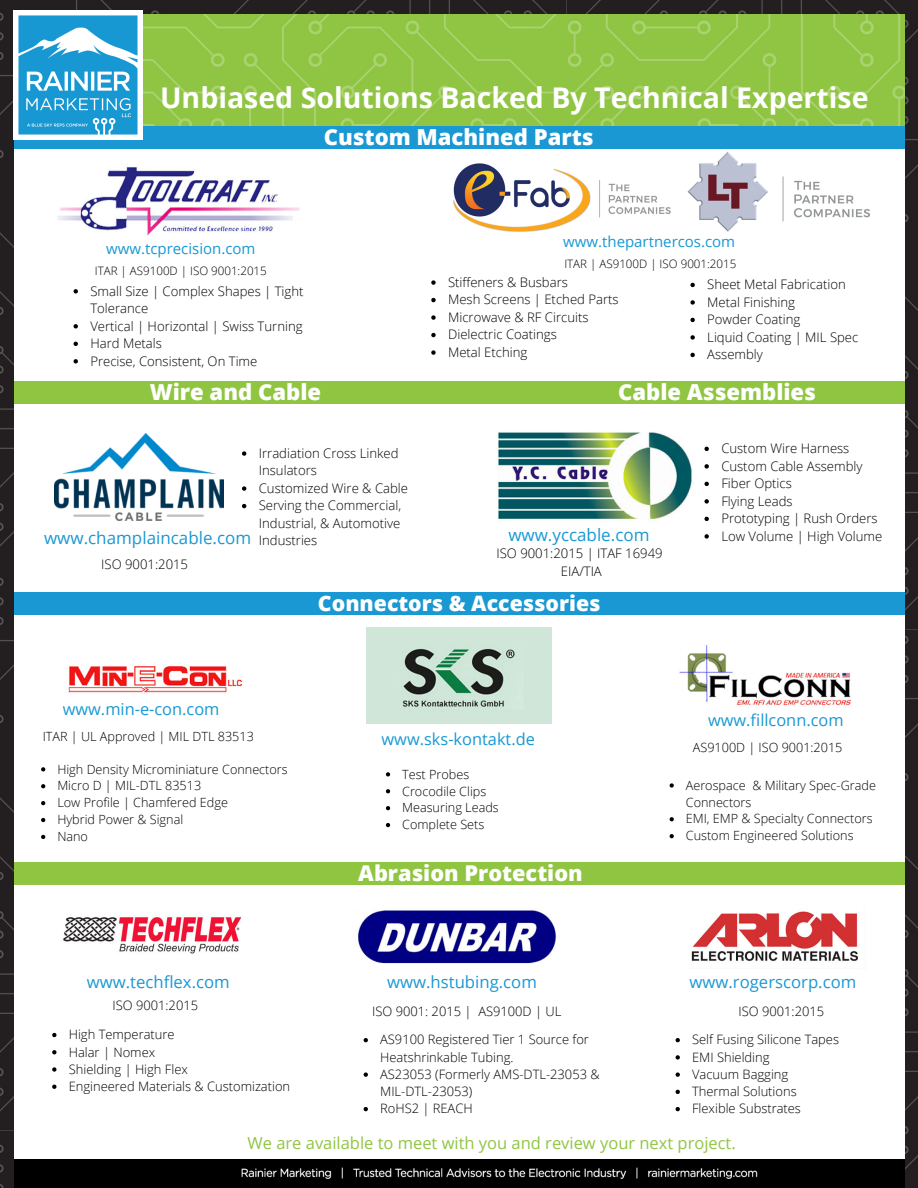
<style>
.page{position:relative;width:918px;height:1188px;background:#fff}
.page>*{position:absolute;margin:0;border:0;box-sizing:border-box;transform-origin:0 0}
.t1{font:700 28.5px "Open Sans";color:#fff}
.t2{font:800 22.05px "Open Sans";color:#fff}
.t3{font:800 21.75px "Open Sans";color:#fff}
.t4{font:800 21.3px "Open Sans";color:#fff}
.t5{font:16.95px "Open Sans";color:#1998d3}
.t6{font:16.65px "Open Sans";color:#1998d3}
.t7{font:16.5px "Open Sans";color:#90c542}
.t8{font:16.35px "Open Sans";color:#1998d3}
.t9{font:15px "Open Sans";color:#1998d3}
.t10{font:300 13.2px/17.5px "Open Sans";color:#000}
.t11{font:300 13.05px/17.5px "Open Sans";color:#000}
.t12{font:300 12.9px/17.2px "Open Sans";color:#000}
.t13{font:300 12.6px/17px "Open Sans";color:#000}
.t14{font:300 11.55px "Open Sans";color:#000}
</style>
<div class="page">
<img style="left:358px;top:910px;width:199px;height:54px">
<div style="left:510px;top:862px;width:408px;height:23px;background:#90c542"></div>
<img style="left:445px;top:403px;width:299px;height:119px">
<img style="left:691px;top:911px;width:167px;height:51px">
<img style="left:14px;top:1159px;width:891px;height:29px">
<img style="left:68px;top:666px;width:174px;height:27px">
<img style="left:366px;top:628px;width:186px;height:95px">
<img style="left:63px;top:915px;width:179px;height:39px">
<img style="left:143px;top:13px;width:762px;height:113px">
<img style="left:57px;top:167px;width:243px;height:69px">
<img style="left:55px;top:434px;width:168px;height:87px">
<img style="left:679px;top:645px;width:173px;height:61px">
<img style="left:0;top:566px;width:14px;height:622px">
<img style="left:905px;top:629px;width:13px;height:559px">
<img style="left:905px;top:13px;width:13px;height:616px">
<img style="left:567px;top:0;width:351px;height:13px">
<div style="left:14px;top:0;width:553px;height:13px;background:#231f20"></div>
<div style="left:519px;top:126px;width:399px;height:23px;background:#1998d3"></div>
<div style="left:493px;top:593px;width:425px;height:22px;background:#1998d3"></div>
<div style="left:13px;top:126px;width:510px;height:23px;background:#1998d3"></div>
<div style="left:4px;top:593px;width:493px;height:22px;background:#1998d3"></div>
<div style="left:514px;top:381px;width:404px;height:22px;background:#90c542"></div>
<div style="left:7px;top:381px;width:510px;height:22px;background:#90c542"></div>
<div style="left:12px;top:862px;width:502px;height:23px;background:#90c542"></div>
<img style="left:453px;top:163px;width:218px;height:69px">
<img style="left:687px;top:151px;width:183px;height:81px">
<img style="left:0;top:0;width:14px;height:566px">
<img style="left:13px;top:10px;width:130px;height:130px">
<svg style="left:242px;top:451px;width:4px;height:5px"></svg>
<svg style="left:242px;top:486px;width:4px;height:5px"></svg>
<svg style="left:242px;top:504px;width:4px;height:4px"></svg>
<svg style="left:74px;top:289px;width:4px;height:5px"></svg>
<svg style="left:74px;top:324px;width:4px;height:5px"></svg>
<svg style="left:74px;top:342px;width:4px;height:4px"></svg>
<svg style="left:74px;top:359px;width:4px;height:5px"></svg>
<svg style="left:41px;top:767px;width:4px;height:4px"></svg>
<svg style="left:41px;top:784px;width:4px;height:4px"></svg>
<svg style="left:41px;top:801px;width:4px;height:4px"></svg>
<svg style="left:41px;top:818px;width:4px;height:4px"></svg>
<svg style="left:41px;top:835px;width:4px;height:4px"></svg>
<svg style="left:670px;top:783px;width:4px;height:5px"></svg>
<svg style="left:670px;top:817px;width:4px;height:4px"></svg>
<svg style="left:670px;top:834px;width:4px;height:4px"></svg>
<svg style="left:690px;top:283px;width:5px;height:4px"></svg>
<svg style="left:690px;top:300px;width:5px;height:5px"></svg>
<svg style="left:690px;top:318px;width:5px;height:4px"></svg>
<svg style="left:690px;top:335px;width:5px;height:5px"></svg>
<svg style="left:690px;top:353px;width:5px;height:4px"></svg>
<svg style="left:52px;top:1033px;width:4px;height:4px"></svg>
<svg style="left:52px;top:1050px;width:4px;height:4px"></svg>
<svg style="left:52px;top:1067px;width:4px;height:5px"></svg>
<svg style="left:52px;top:1085px;width:4px;height:4px"></svg>
<svg style="left:364px;top:1038px;width:4px;height:4px"></svg>
<svg style="left:364px;top:1072px;width:4px;height:5px"></svg>
<svg style="left:364px;top:1107px;width:4px;height:4px"></svg>
<svg style="left:676px;top:1038px;width:4px;height:4px"></svg>
<svg style="left:676px;top:1055px;width:4px;height:5px"></svg>
<svg style="left:676px;top:1072px;width:4px;height:5px"></svg>
<svg style="left:676px;top:1090px;width:4px;height:4px"></svg>
<svg style="left:676px;top:1107px;width:4px;height:4px"></svg>
<svg style="left:386px;top:772px;width:4px;height:4px"></svg>
<svg style="left:386px;top:789px;width:4px;height:4px"></svg>
<svg style="left:386px;top:806px;width:4px;height:4px"></svg>
<svg style="left:386px;top:823px;width:4px;height:4px"></svg>
<svg style="left:704px;top:447px;width:5px;height:4px"></svg>
<svg style="left:704px;top:464px;width:5px;height:5px"></svg>
<svg style="left:704px;top:482px;width:5px;height:4px"></svg>
<svg style="left:704px;top:499px;width:5px;height:5px"></svg>
<svg style="left:704px;top:517px;width:5px;height:4px"></svg>
<svg style="left:704px;top:534px;width:5px;height:5px"></svg>
<svg style="left:431px;top:280px;width:5px;height:5px"></svg>
<svg style="left:431px;top:298px;width:5px;height:4px"></svg>
<svg style="left:431px;top:315px;width:5px;height:5px"></svg>
<svg style="left:431px;top:333px;width:5px;height:4px"></svg>
<svg style="left:431px;top:350px;width:5px;height:5px"></svg>
<p class="t1" style="left:160px;top:78px;width:710px">Unbiased Solutions Backed By Technical Expertise</p>
<p class="t2" style="left:324px;top:121px;width:271px">Custom Machined Parts</p>
<p class="t9" style="left:106px;top:238px;width:151px">www.tcprecision.com</p>
<p class="t14" style="left:95px;top:262px;width:174px">ITAR | AS9100D | ISO 9001:2015</p>
<p class="t11" style="left:90px;top:282px;width:215px">Small Size | Complex Shapes | Tight<br>Tolerance</p>
<p class="t11" style="left:90px;top:317px;width:214px">Vertical | Horizontal | Swiss Turning</p>
<p class="t11" style="left:90px;top:334px;width:73px">Hard Metals</p>
<p class="t11" style="left:90px;top:352px;width:169px">Precise, Consistent, On Time</p>
<p class="t9" style="left:563px;top:231px;width:174px">www.thepartnercos.com</p>
<p class="t14" style="left:564px;top:256px;width:174px">ITAR | AS9100D | ISO 9001:2015</p>
<p class="t11" style="left:448px;top:273px;width:121px">Stiffeners &amp; Busbars</p>
<p class="t11" style="left:448px;top:291px;width:172px">Mesh Screens | Etched Parts</p>
<p class="t11" style="left:448px;top:308px;width:142px">Microwave &amp; RF Circuits</p>
<p class="t11" style="left:448px;top:326px;width:110px">Dielectric Coatings</p>
<p class="t11" style="left:448px;top:343px;width:81px">Metal Etching</p>
<p class="t11" style="left:707px;top:275px;width:140px">Sheet Metal Fabrication</p>
<p class="t11" style="left:707px;top:293px;width:89px">Metal Finishing</p>
<p class="t11" style="left:707px;top:310px;width:95px">Powder Coating</p>
<p class="t11" style="left:707px;top:328px;width:153px">Liquid Coating | MIL Spec</p>
<p class="t11" style="left:707px;top:345px;width:57px">Assembly</p>
<p class="t2" style="left:150px;top:376px;width:173px">Wire and Cable</p>
<p class="t2" style="left:618px;top:376px;width:199px">Cable Assemblies</p>
<p class="t5" style="left:44px;top:526px;width:209px">www.champlaincable.com</p>
<p class="t10" style="left:101px;top:555px;width:88px">ISO 9001:2015</p>
<p class="t10" style="left:259px;top:444px;width:141px">Irradiation Cross Linked<br>Insulators</p>
<p class="t10" style="left:259px;top:479px;width:151px">Customized Wire &amp; Cable</p>
<p class="t10" style="left:259px;top:497px;width:144px;text-align:justify">Serving the Commercial, Industrial, &amp; Automotive Industries</p>
<p class="t5" style="left:508px;top:523px;width:143px">www.yccable.com</p>
<p class="t10" style="left:496px;top:544px;width:168px;text-align:center">ISO 9001:2015 | ITAF 16949<br>EIA/TIA</p>
<p class="t10" style="left:721px;top:439px;width:130px">Custom Wire Harness</p>
<p class="t10" style="left:721px;top:457px;width:143px">Custom Cable Assembly</p>
<p class="t10" style="left:721px;top:474px;width:72px">Fiber Optics</p>
<p class="t10" style="left:721px;top:492px;width:73px">Flying Leads</p>
<p class="t10" style="left:721px;top:509px;width:158px">Prototyping | Rush Orders</p>
<p class="t10" style="left:721px;top:527px;width:163px">Low Volume | High Volume</p>
<p class="t4" style="left:318px;top:588px;width:284px">Connectors &amp; Accessories</p>
<p class="t8" style="left:63px;top:698px;width:158px">www.min-e-con.com</p>
<p class="t13" style="left:43px;top:727px;width:213px">ITAR | UL Approved | MIL DTL 83513</p>
<p class="t13" style="left:57px;top:760px;width:232px">High Density Microminiature Connectors</p>
<p class="t13" style="left:57px;top:777px;width:145px">Micro D | MIL-DTL 83513</p>
<p class="t13" style="left:57px;top:794px;width:172px">Low Profile | Chamfered Edge</p>
<p class="t13" style="left:57px;top:811px;width:127px">Hybrid Power &amp; Signal</p>
<p class="t13" style="left:57px;top:828px;width:32px">Nano</p>
<p class="t8" style="left:382px;top:727px;width:155px">www.sks-kontakt.de</p>
<p class="t13" style="left:402px;top:765px;width:69px">Test Probes</p>
<p class="t13" style="left:402px;top:782px;width:86px">Crocodile Clips</p>
<p class="t13" style="left:402px;top:799px;width:98px">Measuring Leads</p>
<p class="t13" style="left:402px;top:816px;width:84px">Complete Sets</p>
<p class="t3" style="left:358px;top:858px;width:226px">Abrasion Protection</p>
<p class="t8" style="left:708px;top:708px;width:137px">www.fillconn.com</p>
<p class="t13" style="left:693px;top:739px;width:151px">AS9100D | ISO 9001:2015</p>
<p class="t13" style="left:686px;top:776px;width:192px">Aerospace &amp; Military Spec-Grade<br>Connectors</p>
<p class="t13" style="left:686px;top:810px;width:188px">EMI, EMP &amp; Specialty Connectors</p>
<p class="t13" style="left:686px;top:827px;width:169px">Custom Engineered Solutions</p>
<p class="t6" style="left:87px;top:971px;width:145px">www.techflex.com</p>
<p class="t6" style="left:689px;top:971px;width:168px">www.rogerscorp.com</p>
<p class="t6" style="left:387px;top:971px;width:151px">www.hstubing.com</p>
<p class="t12" style="left:113px;top:997px;width:87px">ISO 9001:2015</p>
<p class="t12" style="left:69px;top:1026px;width:107px">High Temperature</p>
<p class="t12" style="left:69px;top:1043px;width:88px">Halar | Nomex</p>
<p class="t12" style="left:69px;top:1060px;width:121px">Shielding | High Flex</p>
<p class="t12" style="left:69px;top:1077px;width:223px">Engineered Materials &amp; Customization</p>
<p class="t12" style="left:372px;top:1002px;width:191px">ISO 9001: 2015 | AS9100D | UL</p>
<p class="t12" style="left:380px;top:1031px;width:210px">AS9100 Registered Tier 1 Source for<br>Heatshrinkable Tubing.</p>
<p class="t12" style="left:380px;top:1065px;width:221px">AS23053 (Formerly AMS-DTL-23053 &amp;<br>MIL-DTL-23053)</p>
<p class="t12" style="left:380px;top:1100px;width:94px">RoHS2 | REACH</p>
<p class="t12" style="left:739px;top:1002px;width:87px">ISO 9001:2015</p>
<p class="t12" style="left:692px;top:1031px;width:148px">Self Fusing Silicone Tapes</p>
<p class="t12" style="left:692px;top:1048px;width:79px">EMI Shielding</p>
<p class="t12" style="left:692px;top:1065px;width:98px">Vacuum Bagging</p>
<p class="t12" style="left:692px;top:1083px;width:106px">Thermal Solutions</p>
<p class="t12" style="left:692px;top:1100px;width:110px">Flexible Substrates</p>
<p class="t7" style="left:248px;top:1132px;width:490px">We are available to meet with you and review your next project.</p>
</div>
